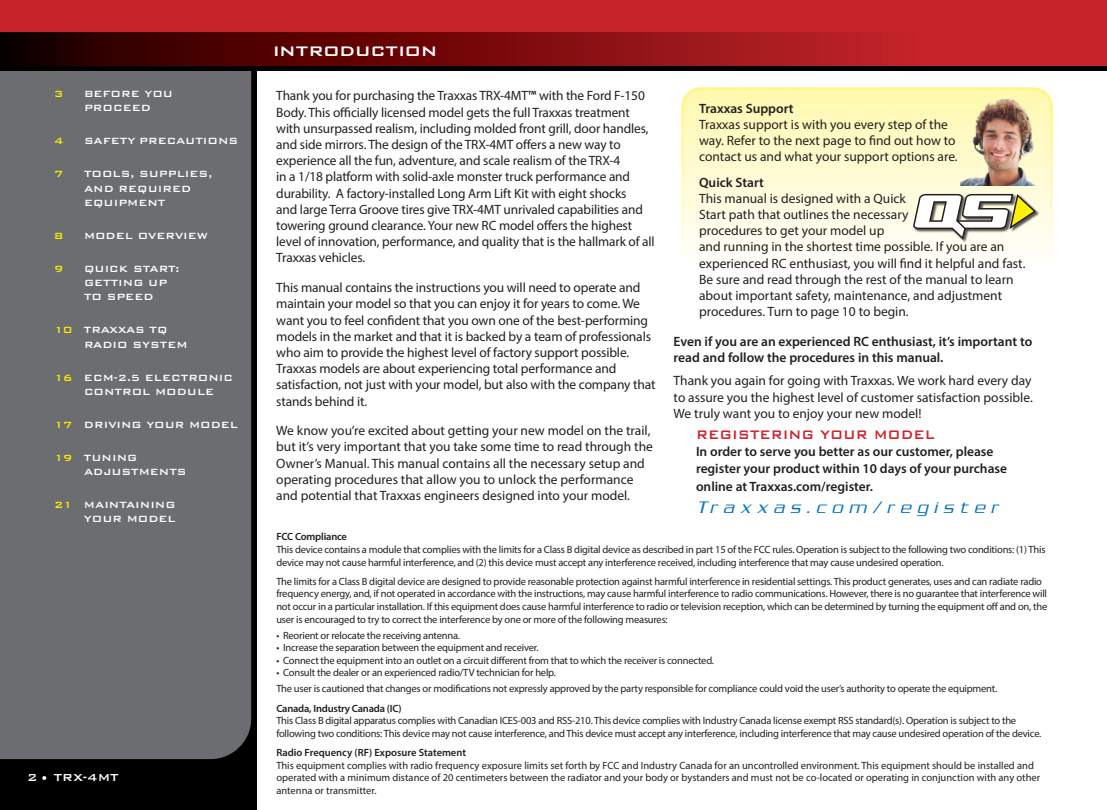
<style>
.page{position:relative;width:1107px;height:810px;background:#fff}
.page>*{position:absolute;margin:0;border:0;box-sizing:border-box;transform-origin:0 0}
.t1{font:500 22.5px "Bank Gothic BT";color:#fff}
.t2{font:italic 18px "Serpentine ICG Light";letter-spacing:.35em;color:#0072bc}
.t3{font:500 16.5px "Bank Gothic BT";color:#d1232a;scale:.91 1}
.t4{font:13.5px/16.2px "Myriad Pro";letter-spacing:-.01em;color:#231f20}
.t5{font:600 13.5px/16.2px "Myriad Pro";color:#231f20}
.t6{font:500 13.5px "Bank Gothic BT";color:#fff}
.t7{font:500 12px/14.2px "Bank Gothic BT";color:#fff}
.t8{font:500 12px "Bank Gothic BT";color:#fff101}
.t9{font:10.5px/12.6px "Myriad Pro";letter-spacing:-.02em;color:#231f20}
.t10{font:10.5px/12.6px "Myriad Pro";color:#231f20}
.t11{font:600 10.5px "Myriad Pro";letter-spacing:-.015em;color:#231f20}
.s1{color:#fff101}
.s2{font-weight:600}
</style>
<div class="page">
<div style="left:0;top:13px;width:256px;height:797px;background:#000"></div>
<div style="left:0;top:71px;width:251px;height:688px;background:#6c6d70"></div>
<div style="left:0;top:0;width:1107px;height:70px;background:#000"></div>
<div style="left:0;top:0;width:1107px;height:51px;background:#c8242b"></div>
<svg style="left:0;top:32px;width:1107px;height:34px;background:#7f0f12"></svg>
<svg style="left:685px;top:91px;width:364px;height:156px;background:#fffacf"></svg>
<div style="left:681px;top:87px;width:372px;height:246px;border:3px solid #fff;border-radius:18px"></div>
<div style="left:913px;top:194px;width:127px;height:50px;background:#231f20;opacity:.75"></div>
<svg style="left:912px;top:193px;width:125px;height:48px"></svg>
<img style="left:961px;top:99px;width:75px;height:87px">
<p class="t8" style="left:54px;top:87px;width:11px">3</p>
<p class="t7" style="left:84px;top:87px;width:91px">BEFORE YOU<br>PROCEED</p>
<p class="t8" style="left:54px;top:135px;width:11px">4</p>
<p class="t7" style="left:84px;top:134px;width:156px">SAFETY PRECAUTIONS</p>
<p class="t8" style="left:54px;top:168px;width:11px">7</p>
<p class="t7" style="left:84px;top:167px;width:130px">TOOLS, SUPPLIES,<br>AND REQUIRED<br>EQUIPMENT</p>
<p class="t8" style="left:54px;top:229px;width:11px">8</p>
<p class="t7" style="left:84px;top:228px;width:126px">MODEL OVERVIEW</p>
<p class="t8" style="left:54px;top:262px;width:11px">9</p>
<p class="t7" style="left:84px;top:261px;width:97px">QUICK START:<br>GETTING UP<br>TO SPEED</p>
<p class="t7" style="left:84px;top:323px;width:105px;text-indent:-30px"><span class="s1">10</span> TRAXXAS TQ<br>RADIO SYSTEM</p>
<p class="t7" style="left:84px;top:370px;width:151px;text-indent:-30px"><span class="s1">16</span> ECM-2.5 ELECTRONIC<br>CONTROL MODULE</p>
<p class="t7" style="left:54px;top:417px;width:186px"><span class="s1">17</span> DRIVING YOUR MODEL</p>
<p class="t7" style="left:84px;top:450px;width:104px;text-indent:-30px"><span class="s1">19</span> TUNING<br>ADJUSTMENTS</p>
<p class="t7" style="left:54px;top:498px;width:123px;text-align:right"><span class="s1">21</span> MAINTAINING<br>YOUR MODEL</p>
<p class="t6" style="left:27px;top:770px;width:93px">2 • TRX-4MT</p>
<p class="t1" style="left:273px;top:38px;width:166px">introduction</p>
<p class="t4" style="left:276px;top:88px;width:380px">Thank you for purchasing the Traxxas TRX-4MT<span class="s2">™</span> with the Ford F-150<br>Body. This officially licensed model gets the full Traxxas treatment with unsurpassed realism, including molded front grill, door handles, and side mirrors. The design of the TRX-4MT offers a new way to experience all the fun, adventure, and scale realism of the TRX-4<br>in a 1/18 platform with solid-axle monster truck performance and durability. A factory-installed Long Arm Lift Kit with eight shocks<br>and large Terra Groove tires give TRX-4MT unrivaled capabilities and towering ground clearance. Your new RC model offers the highest level of innovation, performance, and quality that is the hallmark of all Traxxas vehicles.</p>
<p class="t4" style="left:276px;top:279px;width:381px">This manual contains the instructions you will need to operate and maintain your model so that you can enjoy it for years to come. We want you to feel confident that you own one of the best-performing models in the market and that it is backed by a team of professionals who aim to provide the highest level of factory support possible.<br>Traxxas models are about experiencing total performance and satisfaction, not just with your model, but also with the company that stands behind it.</p>
<p class="t4" style="left:276px;top:422px;width:378px">We know you’re excited about getting your new model on the trail, but it’s very important that you take some time to read through the Owner’s Manual. This manual contains all the necessary setup and operating procedures that allow you to unlock the performance and potential that Traxxas engineers designed into your model.</p>
<p class="t5" style="left:699px;top:100px;width:96px">Traxxas Support</p>
<p class="t4" style="left:699px;top:116px;width:260px">Traxxas support is with you every step of the way. Refer to the next page to find out how to contact us and what your support options are.</p>
<p class="t5" style="left:699px;top:174px;width:66px">Quick Start</p>
<p class="t4" style="left:699px;top:190px;width:328px">This manual is designed with a Quick<br>Start path that outlines the necessary<br>procedures to get your model up<br>and running in the shortest time possible. If you are an experienced RC enthusiast, you will find it helpful and fast.</p>
<p class="t4" style="left:699px;top:271px;width:316px">Be sure and read through the rest of the manual to learn about important safety, maintenance, and adjustment procedures. Turn to page 10 to begin.</p>
<p class="t5" style="left:674px;top:333px;width:360px">Even if you are an experienced RC enthusiast, it’s important to read and follow the procedures in this manual.</p>
<p class="t4" style="left:674px;top:372px;width:361px;text-align:justify">Thank you again for going with Traxxas. We work hard every day to assure you the highest level of customer satisfaction possible.<br>We truly want you to enjoy your new model!</p>
<p class="t3" style="left:696px;top:426px;width:264px">REGISTERING YOUR MODEL</p>
<p class="t5" style="left:696px;top:443px;width:313px;line-height:16.6px">In order to serve you better as our customer, please register your product within 10 days of your purchase</p>
<p class="t5" style="left:696px;top:478px;width:179px">online at Traxxas.com/register.</p>
<p class="t2" style="left:696px;top:497px;width:304px">Traxxas.com/register</p>
<p class="t11" style="left:276px;top:530px;width:72px">FCC Compliance</p>
<p class="t9" style="left:276px;top:543px;width:771px">This device contains a module that complies with the limits for a Class B digital device as described in part 15 of the FCC rules. Operation is subject to the following two conditions: (1) This device may not cause harmful interference, and (2) this device must accept any interference received, including interference that may cause undesired operation.</p>
<p class="t9" style="left:276px;top:575px;width:772px">The limits for a Class B digital device are designed to provide reasonable protection against harmful interference in residential settings. This product generates, uses and can radiate radio frequency energy, and, if not operated in accordance with the instructions, may cause harmful interference to radio communications. However, there is no guarantee that interference will not occur in a particular installation. If this equipment does cause harmful interference to radio or television reception, which can be determined by turning the equipment off and on, the user is encouraged to try to correct the interference by one or more of the following measures:</p>
<p class="t9" style="left:276px;top:629px;width:185px">• Reorient or relocate the receiving antenna.</p>
<p class="t9" style="left:276px;top:641px;width:264px">• Increase the separation between the equipment and receiver.</p>
<p class="t9" style="left:276px;top:654px;width:439px">• Connect the equipment into an outlet on a circuit different from that to which the receiver is connected.</p>
<p class="t9" style="left:276px;top:666px;width:281px">• Consult the dealer or an experienced radio/TV technician for help.</p>
<p class="t9" style="left:276px;top:682px;width:722px">The user is cautioned that changes or modifications not expressly approved by the party responsible for compliance could void the user’s authority to operate the equipment.</p>
<p class="t11" style="left:276px;top:701px;width:127px">Canada, Industry Canada (IC)</p>
<p class="t9" style="left:276px;top:714px;width:767px">This Class B digital apparatus complies with Canadian ICES-003 and RSS-210. This device complies with Industry Canada license exempt RSS standard(s). Operation is subject to the following two conditions: This device may not cause interference, and This device must accept any interference, including interference that may cause undesired operation of the device.</p>
<p class="t11" style="left:276px;top:746px;width:191px">Radio Frequency (RF) Exposure Statement</p>
<p class="t10" style="left:276px;top:759px;width:765px">This equipment complies with radio frequency exposure limits set forth by FCC and Industry Canada for an uncontrolled environment. This equipment should be installed and operated with a minimum distance of 20 centimeters between the radiator and your body or bystanders and must not be co-located or operating in conjunction with any other antenna or transmitter.</p>
</div>
